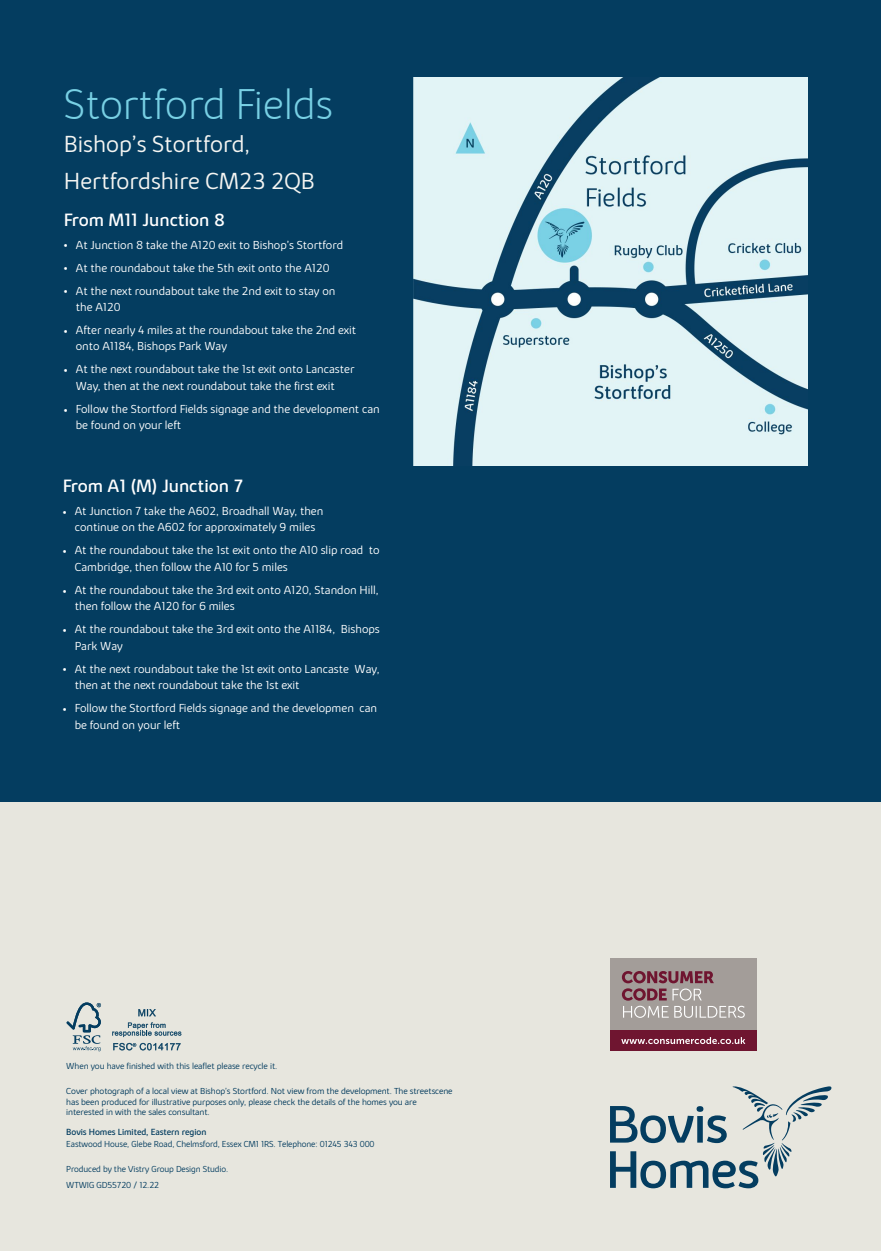
<style>
.page{position:relative;width:881px;height:1251px;background:#fff}
.page>*{position:absolute;margin:0;border:0;box-sizing:border-box;transform-origin:0 0}
.Back_Page_-_site_nam{font:200 43.5px "Bovis Sans";color:#78d0e4}
.Back_Page_-_Address{font:300 24px "Bovis Sans";color:#f5f5f2}
.Back_Page_-_Directio{font:18px "Bovis Sans";color:#fff}
.t1{font:300 12px/16.5px "Bovis Sans";color:#fff}
.Last_page___regional{font:300 9px/12px "Bovis Sans";letter-spacing:-.01em;color:#043d60}
.Back_Page_-_Disclaim{font:300 9px/10.5px "Bovis Sans";letter-spacing:-.01em;color:#00395c}
.s1{font-family:"Myriad Pro";font-weight:400;font-size:13.5px}
.s2{font-weight:400}
</style>
<div class="page">
<div style="left:0;top:0;width:880px;height:1250px;background:#043d60"></div>
<div style="left:0;top:801px;width:880px;height:449px;background:#e7e6de"></div>
<svg style="left:610px;top:1086px;width:221px;height:101px"></svg>
<svg style="left:66px;top:1002px;width:35px;height:49px"></svg>
<svg style="left:138px;top:1009px;width:18px;height:7px"></svg>
<svg style="left:112px;top:1022px;width:69px;height:14px"></svg>
<svg style="left:113px;top:1042px;width:67px;height:8px"></svg>
<div style="left:609px;top:1029px;width:147px;height:21px;background:#6f1530"></div>
<svg style="left:621px;top:1037px;width:124px;height:6px"></svg>
<div style="left:609px;top:958px;width:147px;height:71px;background:#a39d99"></div>
<svg style="left:621px;top:971px;width:123px;height:46px"></svg>
<img style="left:413px;top:78px;width:393px;height:387px">
<p class="Back_Page_-_site_nam" style="left:64px;top:80px;width:270px">Stortford Fields</p>
<p class="Back_Page_-_Address" style="left:64px;top:130px;width:188px">Bishop’s Stortford,</p>
<p class="Back_Page_-_Address" style="left:64px;top:167px;width:252px">Hertfordshire CM23 2QB</p>
<p class="Back_Page_-_Directio" style="left:64px;top:209px;width:162px">From M11 Junction 8</p>
<p class="t1" style="left:64px;top:236px;width:281px"><span class="s1">•</span> At Junction 8 take the A120 exit to Bishop’s Stortford</p>
<p class="t1" style="left:64px;top:259px;width:267px"><span class="s1">•</span> At the roundabout take the 5th exit onto the A120</p>
<p class="t1" style="left:76px;top:282px;width:261px;text-indent:-12px"><span class="s1">•</span> At the next roundabout take the 2nd exit to stay on the A120</p>
<p class="t1" style="left:76px;top:321px;width:282px;text-indent:-12px"><span class="s1">•</span> After nearly 4 miles at the roundabout take the 2nd exit onto A1184, Bishops Park Way</p>
<p class="t1" style="left:76px;top:361px;width:280px;text-indent:-12px"><span class="s1">•</span> At the next roundabout take the 1st exit onto Lancaster<br>Way, then at the next roundabout take the first exit</p>
<p class="t1" style="left:76px;top:400px;width:305px;text-indent:-12px"><span class="s1">•</span> Follow the Stortford Fields signage and the development can be found on your left</p>
<p class="Back_Page_-_Directio" style="left:63px;top:475px;width:182px">From A1 (M) Junction 7</p>
<p class="t1" style="left:63px;top:502px;width:262px;text-align:center"><span class="s1">•</span> At Junction 7 take the A602, Broadhall Way, then continue on the A602 for approximately 9 miles</p>
<p class="t1" style="left:75px;top:542px;width:306px;text-indent:-12px"><span class="s1">•</span> At the roundabout take the 1st exit onto the A10 slip road to<br>Cambridge, then follow the A10 for 5 miles</p>
<p class="t1" style="left:75px;top:581px;width:305px;text-indent:-12px"><span class="s1">•</span> At the roundabout take the 3rd exit onto A120, Standon Hill, then follow the A120 for 6 miles</p>
<p class="t1" style="left:75px;top:620px;width:306px;text-indent:-12px"><span class="s1">•</span> At the roundabout take the 3rd exit onto the A1184, Bishops<br>Park Way</p>
<p class="t1" style="left:75px;top:660px;width:306px;text-indent:-12px"><span class="s1">•</span> At the next roundabout take the 1st exit onto Lancaste Way, then at the next roundabout take the 1st exit</p>
<p class="t1" style="left:75px;top:699px;width:304px;text-indent:-12px"><span class="s1">•</span> Follow the Stortford Fields signage and the developmen can be found on your left</p>
<p class="Last_page___regional" style="left:66px;top:1060px;width:212px">When you have finished with this leaflet please recycle it.</p>
<p class="Back_Page_-_Disclaim" style="left:66px;top:1085px;width:388px">Cover photograph of a local view at Bishop’s Stortford. Not view from the development. The streetscene has been produced for illustrative purposes only, please check the details of the homes you are interested in with the sales consultant.</p>
<p class="Last_page___regional" style="left:66px;top:1125px;width:310px"><span class="s2">Bovis Homes Limited, Eastern region<br></span>Eastwood House, Glebe Road, Chelmsford, Essex CM1 1RS. Telephone: 01245 343 000</p>
<p class="Last_page___regional" style="left:66px;top:1162px;width:163px">Produced by the Vistry Group Design Studio.</p>
<p class="Last_page___regional" style="left:66px;top:1178px;width:94px">WTWIG GD55720 / 12.22</p>
</div>
